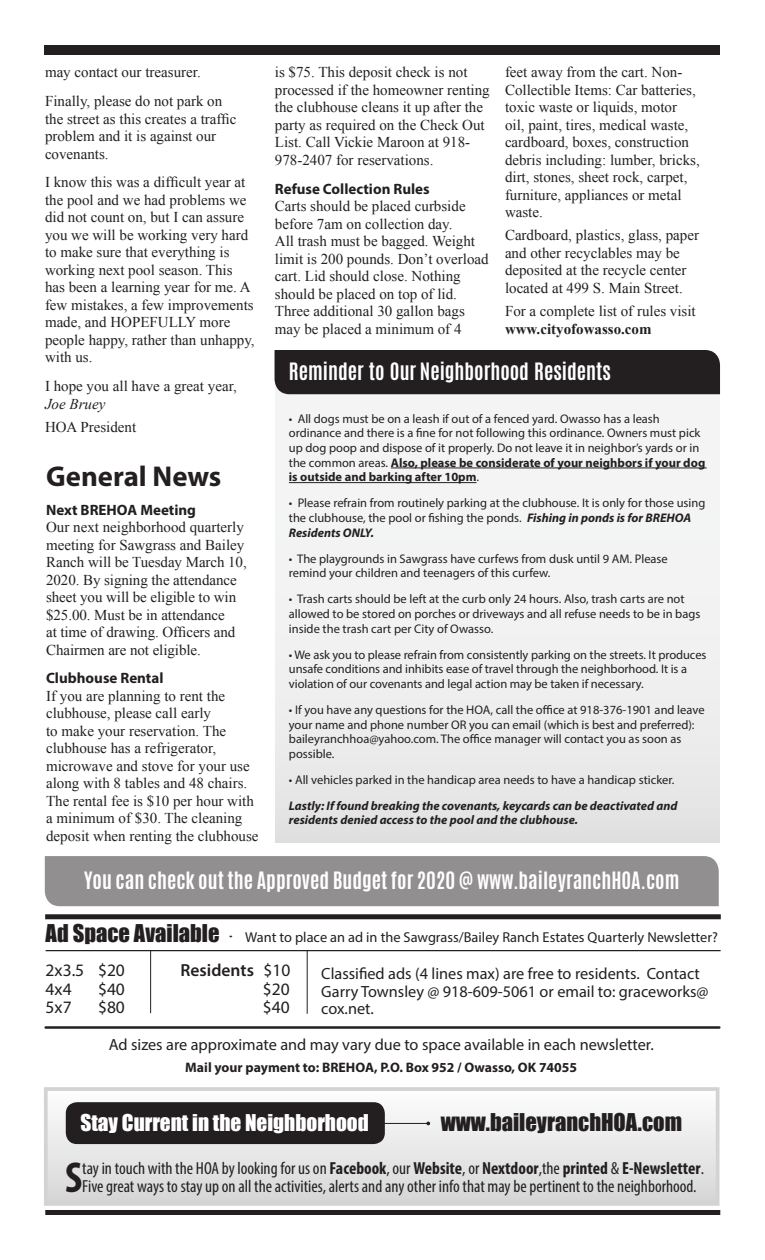
<style>
.page{position:relative;width:765px;height:1260px;background:#fff}
.page>*{position:absolute;margin:0;border:0;box-sizing:border-box;transform-origin:0 0}
.t1{font:700 condensed 43.5px "Myriad Pro";color:#231f20}
.t2{font:700 28.75px "Myriad Pro";color:#231f20}
.t3{font:22.5px "Impact";color:#231f20}
.t4{font:21.25px "Impact";color:#fff}
.t5{font:700 20px "Antonio";color:#fff}
.t6{font:condensed 17.5px/17.5px "Myriad Pro";color:#231f20}
.t7{font:17.5px "Myriad Pro";color:#231f20}
.t8{font:600 17.5px "Myriad Pro";color:#231f20}
.t9{font:16.25px/17.5px "Myriad Pro";color:#231f20}
.t10{font:15px/17.5px "Times New Roman";color:#231f20}
.t11{font:700 15px "Myriad Pro";color:#231f20}
.t12{font:italic 15px "Times New Roman";color:#231f20}
.t13{font:14.38px "Myriad Pro";color:#231f20}
.t14{font:700 13.75px "Myriad Pro";color:#231f20}
.t15{font:12.5px/14.8px "Myriad Pro";color:#231f20}
.t16{font:italic 700 12.5px/14.8px "Myriad Pro";color:#231f20}
.s1{font-weight:700}
.s2{font-weight:700;font-style:italic}
.s3{font-family:"Impact";font-size:22.5px}
.s4{font-weight:400}
</style>
<div class="page">
<div style="left:275px;top:357px;width:444px;height:486px;background:linear-gradient(to bottom,#f8f8f9,#e7e7e7)"></div>
<div style="left:275px;top:350px;width:445px;height:44px;background:#231f20"></div>
<hr style="left:391px;top:468px;width:316px;height:1px;background:#231f20">
<hr style="left:289px;top:482px;width:188px;height:1px;background:#231f20">
<div style="left:45px;top:856px;width:674px;height:50px;background:#918f8f"></div>
<div style="left:45px;top:1210px;width:675px;height:5px;background:#231f20"></div>
<div style="left:46px;top:1089px;width:672px;height:115px;background:linear-gradient(to bottom,#fdfdfe,#d6d6d6)"></div>
<div style="left:66px;top:1102px;width:319px;height:42px;background:#231f20;border-radius:11px"></div>
<hr style="left:381px;top:1123px;width:47px;height:1px;background:#231f20">
<div style="left:45px;top:914px;width:676px;height:5px;background:#231f20"></div>
<hr style="left:46px;top:1026px;width:673px;height:3px;background:#231f20">
<hr style="left:150px;top:950px;width:1px;height:63px;background:#231f20">
<hr style="left:307px;top:950px;width:1px;height:64px;background:#231f20">
<hr style="left:46px;top:950px;width:675px;height:1px;background:#231f20">
<div style="left:45px;top:45px;width:675px;height:10px;background:#231f20"></div>
<p class="t10" style="left:45px;top:63px;width:157px">may contact our treasurer.</p>
<p class="t10" style="left:45px;top:92px;width:193px">Finally, please do not park on the street as this creates a traffic problem and it is against our covenants.</p>
<p class="t10" style="left:45px;top:173px;width:211px">I know this was a difficult year at the pool and we had problems we did not count on, but I can assure you we will be working very hard to make sure that everything is working next pool season. This has been a learning year for me. A few mistakes, a few improvements made, and HOPEFULLY more people happy, rather than unhappy, with us.</p>
<p class="t10" style="left:45px;top:377px;width:193px">I hope you all have a great year,</p>
<p class="t12" style="left:45px;top:393px;width:62px">Joe Bruey</p>
<p class="t10" style="left:45px;top:418px;width:93px">HOA President</p>
<p class="t2" style="left:46px;top:457px;width:177px">General News</p>
<p class="t11" style="left:46px;top:500px;width:152px">Next BREHOA Meeting</p>
<p class="t10" style="left:46px;top:518px;width:202px">Our next neighborhood quarterly meeting for Sawgrass and Bailey<br>Ranch will be Tuesday March 10,<br>2020. By signing the attendance sheet you will be eligible to win $25.00. Must be in attendance<br>at time of drawing. Officers and<br>Chairmen are not eligible.</p>
<p class="t11" style="left:46px;top:669px;width:119px">Clubhouse Rental</p>
<p class="t10" style="left:46px;top:687px;width:214px">If you are planning to rent the clubhouse, please call early<br>to make your reservation. The clubhouse has a refrigerator, microwave and stove for your use along with 8 tables and 48 chairs.<br>The rental fee is $10 per hour with a minimum of $30. The cleaning deposit when renting the clubhouse</p>
<p class="t10" style="left:275px;top:63px;width:216px">is $75. This deposit check is not processed if the homeowner renting the clubhouse cleans it up after the party as required on the Check Out<br>List. Call Vickie Maroon at 918-<br>978-2407 for reservations.</p>
<p class="t11" style="left:275px;top:179px;width:156px">Refuse Collection Rules</p>
<p class="t10" style="left:275px;top:197px;width:192px">Carts should be placed curbside before 7am on collection day.</p>
<p class="t10" style="left:275px;top:232px;width:215px">All trash must be bagged. Weight limit is 200 pounds. Don’t overload cart. Lid should close. Nothing should be placed on top of lid.</p>
<p class="t10" style="left:275px;top:302px;width:191px">Three additional 30 gallon bags may be placed a minimum of 4</p>
<p class="t10" style="left:505px;top:63px;width:196px">feet away from the cart. Non-<br>Collectible Items: Car batteries, toxic waste or liquids, motor oil, paint, tires, medical waste, cardboard, boxes, construction debris including: lumber, bricks, dirt, stones, sheet rock, carpet, furniture, appliances or metal waste.</p>
<p class="t10" style="left:505px;top:226px;width:196px">Cardboard, plastics, glass, paper and other recyclables may be deposited at the recycle center located at 499 S. Main Street.</p>
<p class="t10" style="left:505px;top:302px;width:192px">For a complete list of rules visit <span class="s1">www.cityofowasso.com</span></p>
<p class="t5" style="left:289px;top:356px;width:324px">Reminder to Our Neighborhood Residents</p>
<p class="t15" style="left:289px;top:411px;width:418px">• All dogs must be on a leash if out of a fenced yard. Owasso has a leash ordinance and there is a fine for not following this ordinance. Owners must pick up dog poop and dispose of it properly. Do not leave it in neighbor’s yards or in the common areas. <span class="s1">Also, please be considerate of your neighbors if your dog is outside and barking after 10pm</span>.</p>
<p class="t15" style="left:289px;top:496px;width:418px">• Please refrain from routinely parking at the clubhouse. It is only for those using the clubhouse, the pool or fishing the ponds. <span class="s2">Fishing in ponds is for BREHOA<br>Residents ONLY.</span></p>
<p class="t15" style="left:289px;top:551px;width:380px">• The playgrounds in Sawgrass have curfews from dusk until 9 AM. Please remind your children and teenagers of this curfew.</p>
<p class="t15" style="left:289px;top:591px;width:413px">• Trash carts should be left at the curb only 24 hours. Also, trash carts are not allowed to be stored on porches or driveways and all refuse needs to be in bags inside the trash cart per City of Owasso.</p>
<p class="t15" style="left:289px;top:647px;width:419px">• We ask you to please refrain from consistently parking on the streets. It produces unsafe conditions and inhibits ease of travel through the neighborhood. It is a violation of our covenants and legal action may be taken if necessary.</p>
<p class="t15" style="left:289px;top:702px;width:417px">• If you have any questions for the HOA, call the office at 918-376-1901 and leave your name and phone number OR you can email (which is best and preferred): baileyranchhoa@yahoo.com. The office manager will contact you as soon as possible.</p>
<p class="t15" style="left:289px;top:772px;width:387px">• All vehicles parked in the handicap area needs to have a handicap sticker.</p>
<p class="t16" style="left:289px;top:798px;width:390px">Lastly: If found breaking the covenants, keycards can be deactivated and residents denied access to the pool and the clubhouse.</p>
<p class="t5" style="left:84px;top:866px;width:597px">You can check out the Approved Budget for 2020 @ www.baileyranchHOA.com</p>
<p class="t13" style="left:46px;top:928px;width:674px"><span class="s3">Ad Space Available</span> <sup>.</sup> Want to place an ad in the Sawgrass/Bailey Ranch Estates Quarterly Newsletter?</p>
<p class="t7" style="left:46px;top:959px;width:81px">2x3.5 $20</p>
<p class="t8" style="left:181px;top:959px;width:111px">Residents <span class="s4">$10</span></p>
<p class="t7" style="left:46px;top:978px;width:28px">4x4</p>
<p class="t7" style="left:98px;top:978px;width:28px">$40</p>
<p class="t7" style="left:263px;top:978px;width:28px">$20</p>
<p class="t7" style="left:46px;top:997px;width:28px">5x7</p>
<p class="t7" style="left:98px;top:997px;width:28px">$80</p>
<p class="t7" style="left:263px;top:997px;width:28px">$40</p>
<p class="t9" style="left:321px;top:965px;width:389px">Classified ads (4 lines max) are free to residents. Contact<br>Garry Townsley @ 918-609-5061 or email to: graceworks@ cox.net.</p>
<p class="t9" style="left:109px;top:1035px;width:547px">Ad sizes are approximate and may vary due to space available in each newsletter.</p>
<p class="t14" style="left:185px;top:1059px;width:393px">Mail your payment to: BREHOA, P.O. Box 952 / Owasso, OK 74055</p>
<p class="t3" style="left:441px;top:1104px;width:243px">www.baileyranchHOA.com</p>
<p class="t4" style="left:80px;top:1106px;width:290px">Stay Current in the Neighborhood</p>
<p class="t1" style="left:65px;top:1150px;width:19px">S</p>
<p class="t6" style="left:82px;top:1159px;width:623px">tay in touch with the HOA by looking for us on <span class="s1">Facebook</span>, our <span class="s1">Website</span>, or <span class="s1">Nextdoor</span>,the <span class="s1">printed</span> &amp; <span class="s1">E-Newsletter</span>.<br>Five great ways to stay up on all the activities, alerts and any other info that may be pertinent to the neighborhood.</p>
</div>
